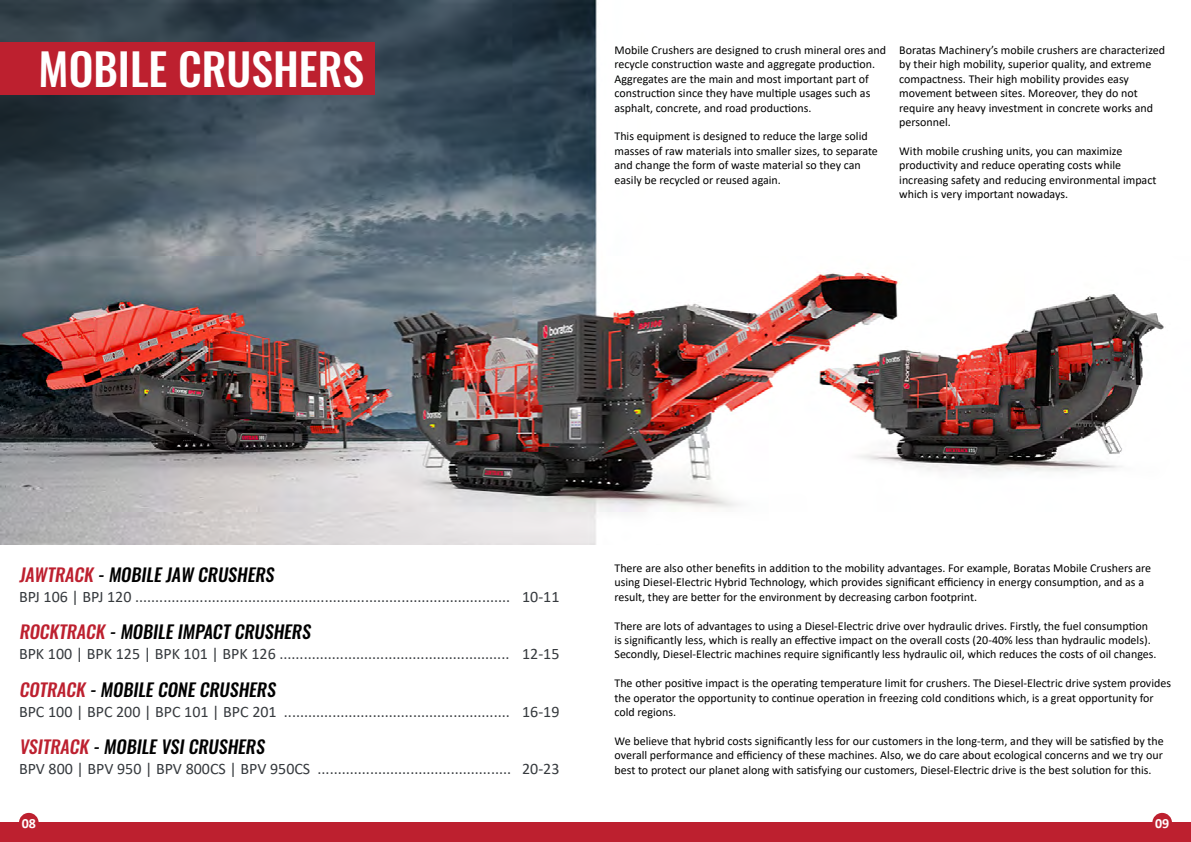
<style>
.page{position:relative;width:1191px;height:842px;background:#fff}
.page>*{position:absolute;margin:0;border:0;box-sizing:border-box;transform-origin:0 0}
.t1{font:500 44px "Oswald";color:#fff}
.t2{font:500 18px "Oswald";color:#000}
.t3{font:16px "Calibri";color:#363a3e}
.t4{font:700 14px "Calibri";color:#fff}
.t5{font:12px/14.4px "Calibri";color:#000}
.s1{color:#bd202f}
</style>
<div class="page">
<img style="left:0;top:0;width:1164px;height:545px">
<div style="left:0;top:42px;width:375px;height:52px;background:#bd202f"></div>
<div style="left:19px;top:813px;width:20px;height:19px;background:#bd202f;border-radius:50%"></div>
<div style="left:1152px;top:813px;width:20px;height:19px;background:#bd202f;border-radius:50%"></div>
<div style="left:0;top:823px;width:595px;height:19px;background:#bd202f"></div>
<div style="left:595px;top:823px;width:596px;height:19px;background:#bd202f"></div>
<h1 class="t1" style="left:39px;top:46px;width:327px">MOBILE CRUSHERS</h1>
<p class="t5" style="left:614px;top:42px;width:273px">Mobile Crushers are designed to crush mineral ores and recycle construction waste and aggregate production.<br>Aggregates are the main and most important part of construction since they have multiple usages such as asphalt, concrete, and road productions.</p>
<p class="t5" style="left:614px;top:129px;width:265px">This equipment is designed to reduce the large solid masses of raw materials into smaller sizes, to separate and change the form of waste material so they can easily be recycled or reused again.</p>
<p class="t5" style="left:899px;top:42px;width:267px">Boratas Machinery’s mobile crushers are characterized by their high mobility, superior quality, and extreme compactness. Their high mobility provides easy movement between sites. Moreover, they do not require any heavy investment in concrete works and personnel.</p>
<p class="t5" style="left:899px;top:143px;width:259px">With mobile crushing units, you can maximize productivity and reduce operating costs while increasing safety and reducing environmental impact which is very important nowadays.</p>
<h2 class="t2" style="left:19px;top:565px;width:260px"><span class="s1">JAWTRACK</span> -MOBILE JAW CRUSHERS</h2>
<h3 class="t3" style="left:19px;top:585px;width:542px">BPJ 106 | BPJ 120 ............................................................................................. 10-11</h3>
<h2 class="t2" style="left:19px;top:622px;width:297px"><span class="s1">ROCKTRACK</span> -MOBILE IMPACT CRUSHERS</h2>
<h3 class="t3" style="left:19px;top:643px;width:542px">BPK 100 | BPK 125 | BPK 101 | BPK 126 ......................................................... 12-15</h3>
<h2 class="t2" style="left:19px;top:680px;width:262px"><span class="s1">COTRACK</span> -MOBILE CONE CRUSHERS</h2>
<h3 class="t3" style="left:19px;top:700px;width:542px">BPC 100 | BPC 200 | BPC 101 | BPC 201 ........................................................ 16-19</h3>
<h2 class="t2" style="left:19px;top:737px;width:251px"><span class="s1">VSITRACK</span> -MOBILE VSICRUSHERS</h2>
<h3 class="t3" style="left:19px;top:758px;width:542px">BPV 800 | BPV 950 | BPV 800CS | BPV 950CS ................................................ 20-23</h3>
<p class="t5" style="left:614px;top:560px;width:538px">There are also other benefits in addition to the mobility advantages. For example, Boratas Mobile Crushers are using Diesel-Electric Hybrid Technology, which provides significant efficiency in energy consumption, and as a result, they are better for the environment by decreasing carbon footprint.</p>
<p class="t5" style="left:614px;top:618px;width:543px">There are lots of advantages to using a Diesel-Electric drive over hydraulic drives. Firstly, the fuel consumption is significantly less, which is really an effective impact on the overall costs (20-40% less than hydraulic models).<br>Secondly, Diesel-Electric machines require significantly less hydraulic oil, which reduces the costs of oil changes.</p>
<p class="t5" style="left:614px;top:676px;width:558px">The other positive impact is the operating temperature limit for crushers. The Diesel-Electric drive system provides the operator the opportunity to continue operation in freezing cold conditions which, is a great opportunity for cold regions.</p>
<p class="t5" style="left:614px;top:733px;width:551px;text-align:justify">We believe that hybrid costs significantly less for our customers in the long-term, and they will be satisfied by the overall performance and efficiency of these machines. Also, we do care about ecological concerns and we try our best to protect our planet along with satisfying our customers, Diesel-Electric drive is the best solution for this.</p>
<p class="t4" style="left:22px;top:813px;width:16px">08</p>
<p class="t4" style="left:1155px;top:814px;width:16px">09</p>
</div>
